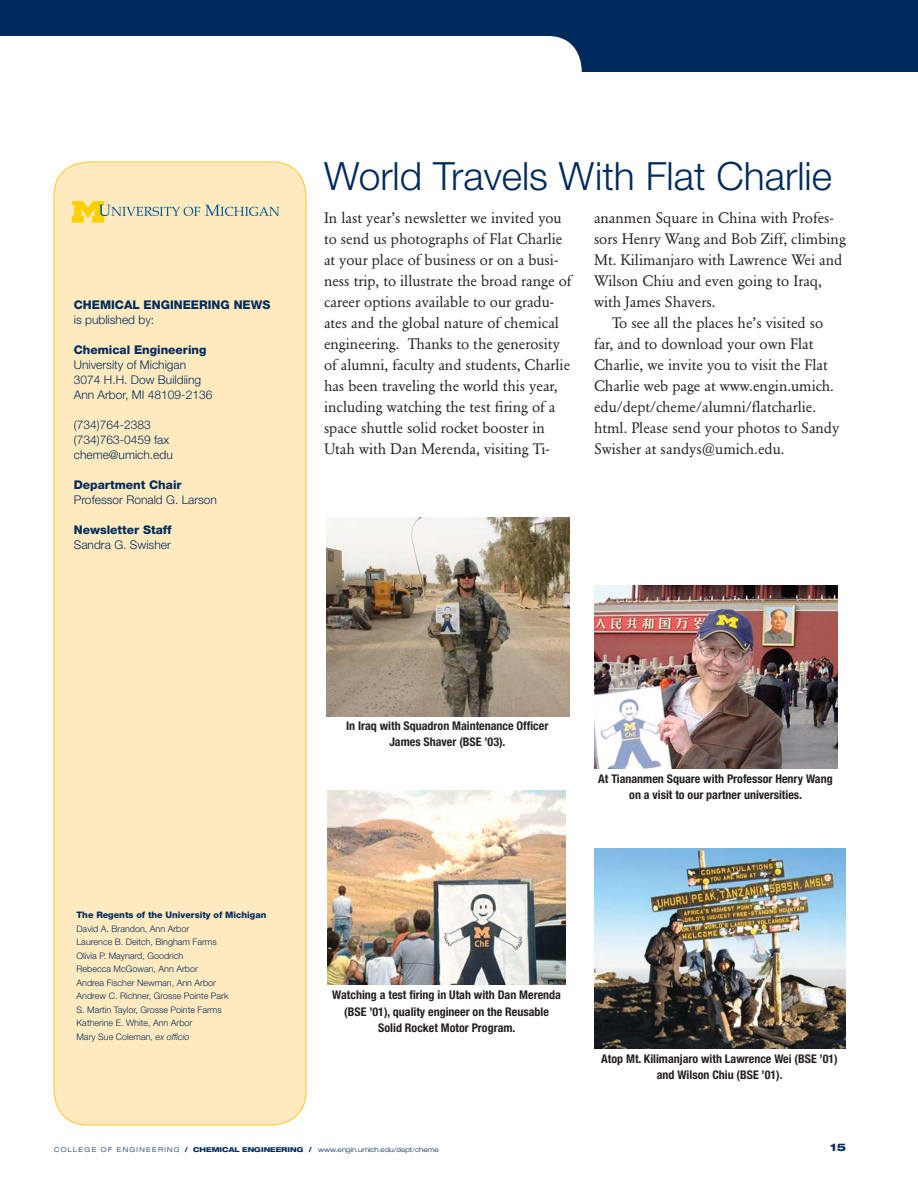
<style>
.page{position:relative;width:918px;height:1188px;background:#fff}
.page>*{position:absolute;margin:0;border:0;box-sizing:border-box;transform-origin:0 0}
.t1{font:300 39px "Helvetica Neue LT Std";color:#002a5c}
.t2{font:15px/21px "Garamond BE";color:#231f20}
.t3{font:700 condensed 12px/16.5px "Helvetica Neue LT Std";color:#231f20;text-align:center}
.t4{font:300 12px/15px "Helvetica Neue LT Std";color:#002a5c}
.t5{font:800 12px "Helvetica Neue LT Std";color:#002a5c}
.t6{font:800 expanded 10.5px "Helvetica Neue LT Std";color:#002a5c}
.t7{font:300 9px/13.5px "Helvetica Neue LT Std";color:#002a5c}
.t8{font:800 9px "Helvetica Neue LT Std";color:#002a5c}
.t9{font:300 expanded 6.75px "Helvetica Neue LT Std";color:#002a5c}
.s1{font-style:italic}
.s2{font-weight:800}
</style>
<div class="page">
<div style="left:0;top:0;width:918px;height:72px;background:#002a5c"></div>
<div style="left:0;top:36px;width:216px;height:72px;background:#fff"></div>
<div style="left:108px;top:36px;width:474px;height:72px;background:#fff;border-radius:34px"></div>
<div style="left:54px;top:162px;width:252px;height:963px;background:#ffeabf;border-radius:34px"></div>
<svg style="left:72px;top:201px;width:208px;height:22px"></svg>
<img style="left:327px;top:518px;width:242px;height:198px">
<img style="left:594px;top:585px;width:243px;height:183px">
<img style="left:327px;top:790px;width:239px;height:195px">
<img style="left:594px;top:848px;width:251px;height:201px">
<p class="t5" style="left:74px;top:300px;width:198px">CHEMICAL ENGINEERING NEWS</p>
<p class="t4" style="left:74px;top:314px;width:82px">is published by:</p>
<p class="t5" style="left:74px;top:345px;width:134px">Chemical Engineering</p>
<p class="t4" style="left:74px;top:359px;width:140px">University of Michigan<br>3074 H.H. Dow Buildiing<br>Ann Arbor, MI 48109-2136</p>
<p class="t4" style="left:74px;top:419px;width:100px">(734)764-2383 (734)763-0459 fax cheme@umich.edu</p>
<p class="t5" style="left:74px;top:480px;width:109px">Department Chair</p>
<p class="t4" style="left:74px;top:494px;width:145px">Professor Ronald G. Larson</p>
<p class="t5" style="left:74px;top:525px;width:99px">Newsletter Staff</p>
<p class="t4" style="left:74px;top:539px;width:98px">Sandra G. Swisher</p>
<h1 class="t1" style="left:324px;top:162px;width:510px">World Travels With Flat Charlie</h1>
<p class="t2" style="left:594px;top:208px;width:241px">ananmen Square in China with Profes-</p>
<p class="t2" style="left:594px;top:229px;width:253px">sors Henry Wang and Bob Ziff, climbing</p>
<p class="t2" style="left:594px;top:250px;width:250px">Mt. Kilimanjaro with Lawrence Wei and</p>
<p class="t2" style="left:594px;top:271px;width:229px">Wilson Chiu and even going to Iraq,</p>
<p class="t2" style="left:594px;top:292px;width:123px">with James Shavers.</p>
<p class="t2" style="left:612px;top:313px;width:213px">To see all the places he’s visited so</p>
<p class="t2" style="left:594px;top:334px;width:221px">far, and to download your own Flat</p>
<p class="t2" style="left:594px;top:355px;width:235px">Charlie, we invite you to visit the Flat</p>
<p class="t2" style="left:594px;top:376px;width:241px">Charlie web page at www.engin.umich.</p>
<p class="t2" style="left:594px;top:397px;width:224px">edu/dept/cheme/alumni/flatcharlie.</p>
<p class="t2" style="left:594px;top:418px;width:247px">html. Please send your photos to Sandy</p>
<p class="t2" style="left:594px;top:439px;width:192px">Swisher at sandys@umich.edu.</p>
<p class="t2" style="left:324px;top:208px;width:249px">In last year’s newsletter we invited you to send us photographs of Flat Charlie at your place of business or on a busi&shy;ness trip, to illustrate the broad range of career options available to our gradu&shy;ates and the global nature of chemical engineering. Thanks to the generosity of alumni, faculty and students, Charlie has been traveling the world this year, including watching the test firing of a space shuttle solid rocket booster in Utah with Dan Merenda, visiting Ti-</p>
<p class="t8" style="left:76px;top:912px;width:191px">The Regents of the University of Michigan</p>
<p class="t7" style="left:76px;top:923px;width:154px">David A. Brandon, Ann Arbor<br>Laurence B. Deitch, Bingham Farms<br>Olivia P. Maynard, Goodrich<br>Rebecca McGowan, Ann Arbor<br>Andrea Fischer Newman, Ann Arbor<br>Andrew C. Richner, Grosse Pointe Park<br>S. Martin Taylor, Grosse Pointe Farms<br>Katherine E. White, Ann Arbor<br>Mary Sue Coleman, <span class="s1">ex officio</span></p>
<p class="t3" style="left:346px;top:719px;width:204px">In Iraq with Squadron Maintenance Officer<br>James Shaver (BSE ’03).</p>
<p class="t3" style="left:598px;top:772px;width:236px">At Tiananmen Square with Professor Henry Wang on a visit to our partner universities.</p>
<p class="t3" style="left:332px;top:988px;width:230px">Watching a test firing in Utah with Dan Merenda (BSE ’01), quality engineer on the Reusable<br>Solid Rocket Motor Program.</p>
<p class="t3" style="left:601px;top:1052px;width:238px">Atop Mt. Kilimanjaro with Lawrence Wei (BSE ’01) and Wilson Chiu (BSE ’01).</p>
<p class="t9" style="left:54px;top:1147px;width:386px">C O L L E G E O F E N G I N E E R I N G <span class="s2">/ CHEMICAL ENGINEERING /</span> www.engin.umich.edu/dept/cheme</p>
<p class="t6" style="left:830px;top:1144px;width:17px">15</p>
</div>
